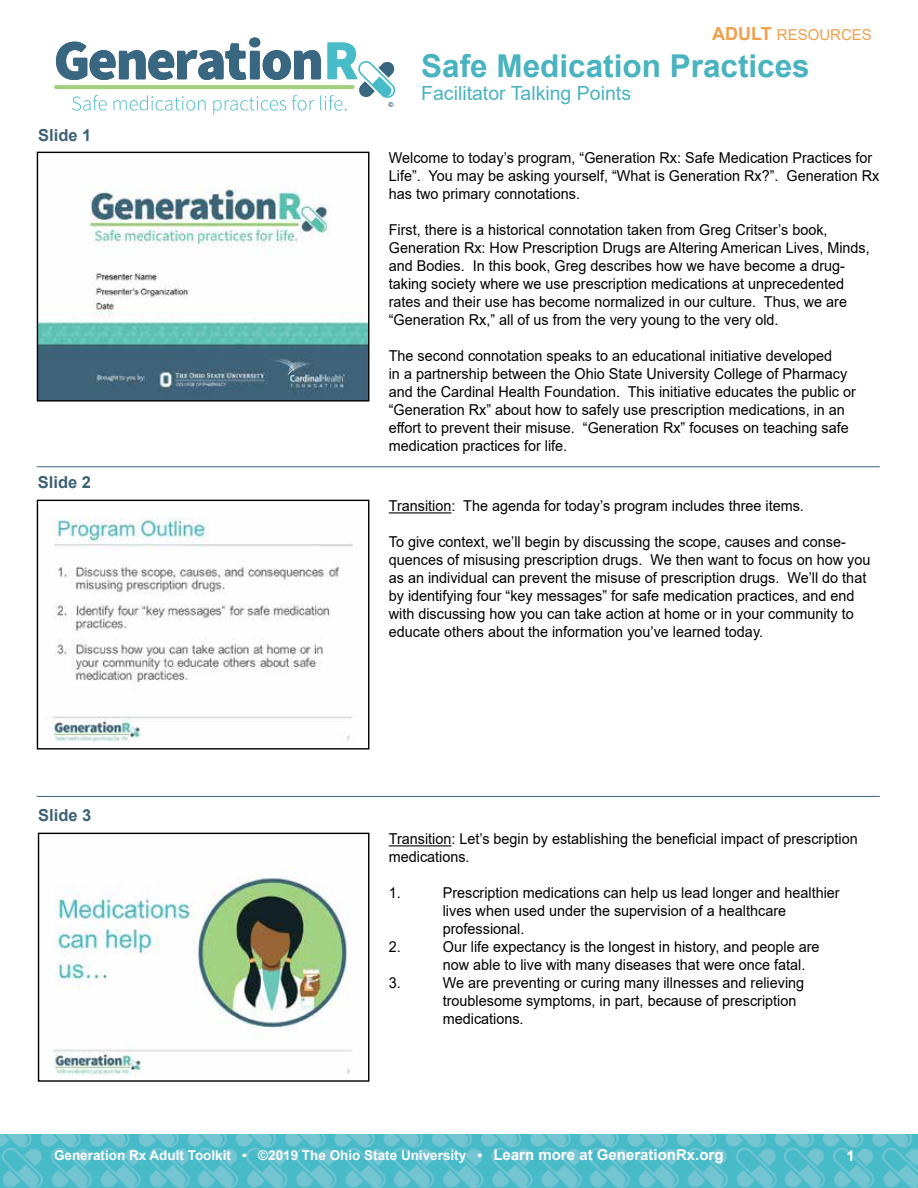
<style>
.page{position:relative;width:918px;height:1188px;background:#fff}
.page>*{position:absolute;margin:0;border:0;box-sizing:border-box;transform-origin:0 0}
.t1{font:700 31.5px "Arial";color:#49b3c0}
.t2{font:19.5px "Arial";color:#49b3c0}
.t3{font:700 16.5px "Arial";color:#3a6274}
.t4{font:15px/18px "Arial";color:#000;scale:.96 1}
.t5{font:15px "Arial";color:#f09f4b}
.t6{font:700 15px "Arial";color:#fff}
.t7{font:700 13.5px "Arial";color:#fff}
.s1{font-weight:700;font-size:18px}
.s2{font-size:15px}
</style>
<div class="page">
<img style="left:0;top:1134px;width:918px;height:54px">
<hr style="left:389px;top:512px;width:62px;height:1px;background:#000">
<hr style="left:389px;top:845px;width:62px;height:1px;background:#000">
<img style="left:39px;top:186px;width:328px;height:214px">
<div style="left:37px;top:152px;width:332px;height:250px;border:1px solid #000"></div>
<img style="left:52px;top:517px;width:301px;height:225px">
<div style="left:37px;top:500px;width:332px;height:250px;border:1px solid #000"></div>
<img style="left:53px;top:868px;width:299px;height:208px">
<div style="left:38px;top:833px;width:331px;height:249px;border:1px solid #000"></div>
<hr style="left:37px;top:466px;width:843px;height:1px;background:#3a6274">
<hr style="left:37px;top:796px;width:843px;height:1px;background:#3a6274">
<svg style="left:56px;top:38px;width:339px;height:77px"></svg>
<p class="t3" style="left:38px;top:124px;width:55px">Slide 1</p>
<p class="t3" style="left:38px;top:471px;width:55px">Slide 2</p>
<p class="t3" style="left:38px;top:804px;width:55px">Slide 3</p>
<p class="t5" style="left:712px;top:24px;width:161px"><span class="s1">ADULT</span> RESOURCES</p>
<h1 class="t1" style="left:421px;top:44px;width:390px">Safe Medication Practices</h1>
<h2 class="t2" style="left:421px;top:80px;width:211px">Facilitator Talking Points</h2>
<p class="t4" style="left:389px;top:149px;width:513px">Welcome to today’s program, “Generation Rx: Safe Medication Practices for<br>Life”. You may be asking yourself, “What is Generation Rx?”. Generation Rx has two primary connotations.</p>
<p class="t4" style="left:389px;top:221px;width:502px">First, there is a historical connotation taken from Greg Critser’s book, Generation Rx: How Prescription Drugs are Altering American Lives, Minds, and Bodies. In this book, Greg describes how we have become a drug&shy;taking society where we use prescription medications at unprecedented rates and their use has become normalized in our culture. Thus, we are “Generation Rx,” all of us from the very young to the very old.</p>
<p class="t4" style="left:389px;top:347px;width:488px">The second connotation speaks to an educational initiative developed<br>in a partnership between the Ohio State University College of Pharmacy and the Cardinal Health Foundation. This initiative educates the public or “Generation Rx” about how to safely use prescription medications, in an effort to prevent their misuse. “Generation Rx” focuses on teaching safe medication practices for life.</p>
<p class="t4" style="left:389px;top:497px;width:434px">Transition: The agenda for today’s program includes three items.</p>
<p class="t4" style="left:389px;top:533px;width:503px">To give context, we’ll begin by discussing the scope, causes and conse&shy;quences of misusing prescription drugs. We then want to focus on how you as an individual can prevent the misuse of prescription drugs. We’ll do that by identifying four “key messages” for safe medication practices, and end with discussing how you can take action at home or in your community to educate others about the information you’ve learned today.</p>
<p class="t4" style="left:389px;top:830px;width:490px">Transition: Let’s begin by establishing the beneficial impact of prescription medications.</p>
<p class="t4" style="left:389px;top:884px;width:14px">1.</p>
<p class="t4" style="left:443px;top:884px;width:415px">Prescription medications can help us lead longer and healthier lives when used under the supervision of a healthcare professional.</p>
<p class="t4" style="left:389px;top:938px;width:14px">2.</p>
<p class="t4" style="left:443px;top:938px;width:394px">Our life expectancy is the longest in history, and people are now able to live with many diseases that were once fatal.</p>
<p class="t4" style="left:389px;top:974px;width:14px">3.</p>
<p class="t4" style="left:443px;top:974px;width:378px">We are preventing or curing many illnesses and relieving troublesome symptoms, in part, because of prescription medications.</p>
<p class="t7" style="left:54px;top:1146px;width:671px">Generation Rx Adult Toolkit • ©2019 The Ohio State University • <span class="s2">Learn more at GenerationRx.org</span></p>
<p class="t6" style="left:847px;top:1146px;width:10px">1</p>
</div>
